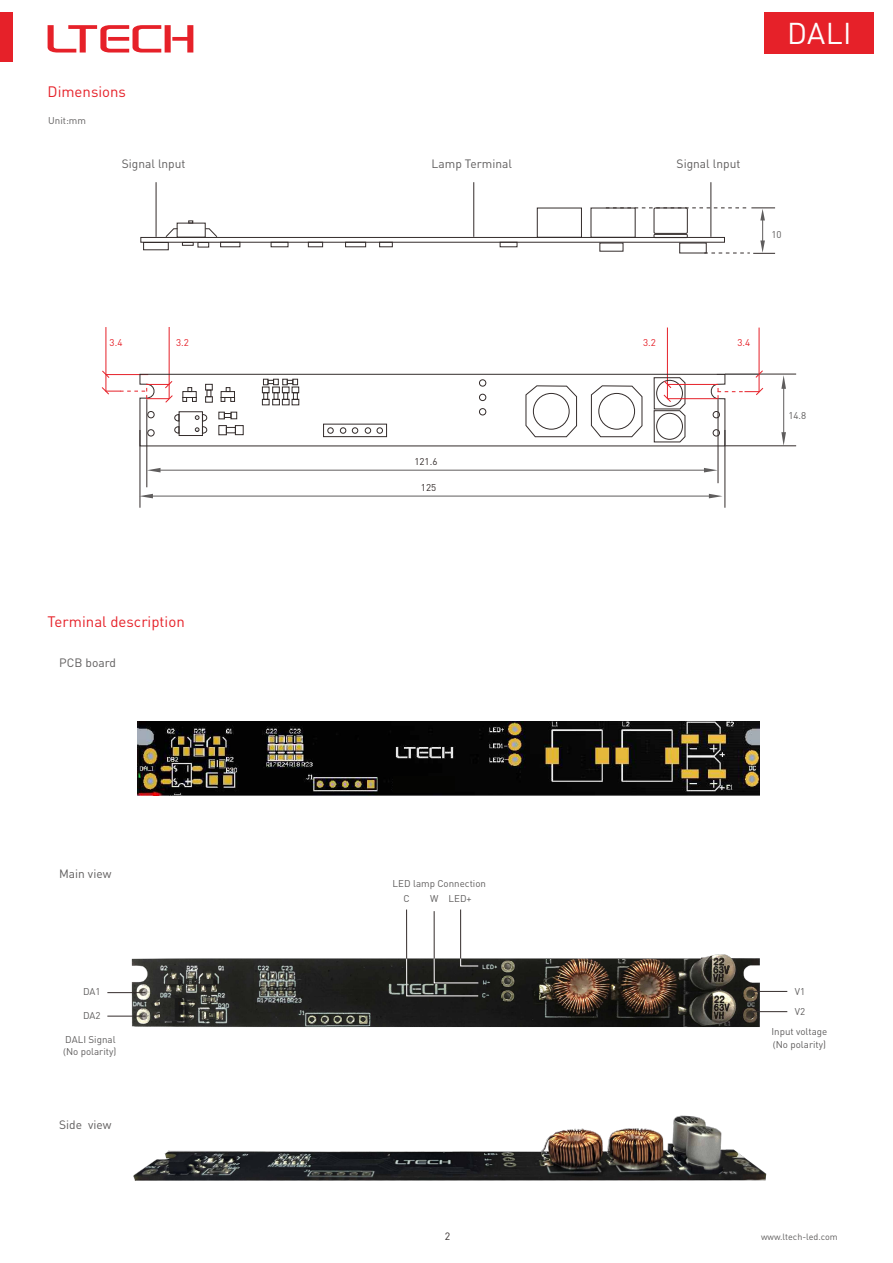
<style>
.page{position:relative;width:893px;height:1263px;background:#fff}
.page>*{position:absolute;margin:0;border:0;box-sizing:border-box;transform-origin:0 0}
.t1{font:29.7px "DIN Pro";color:#fefefe}
.t2{font:15px "DIN Pro";color:#e62129}
.t3{font:12px "DIN Pro";color:#5f5d5d}
.t4{font:10.5px "DIN Pro";color:#332c2b}
.t5{font:9.75px/12.5px "DIN Pro";color:#5f5d5d}
.t6{font:9.75px "DIN Pro";color:#e62129}
.t7{font:9.75px "DIN Pro";color:#332c2b}
.t8{font:9px "DIN Pro";color:#5f5d5d}
.t9{font:3px "Myriad Pro";color:#332c2b}
.s1{font-family:"Myriad Pro"}
</style>
<div class="page">
<img style="left:107px;top:954px;width:672px;height:73px">
<div style="left:764px;top:12px;width:110px;height:42px;background:#e62129"></div>
<div style="left:0;top:12px;width:13px;height:50px;background:#e62129"></div>
<svg style="left:48px;top:25px;width:145px;height:28px"></svg>
<hr style="left:753px;top:991px;width:34px;height:1px;background:#332c2b">
<hr style="left:753px;top:1011px;width:34px;height:1px;background:#332c2b">
<hr style="left:107px;top:992px;width:39px;height:1px;background:#332c2b">
<hr style="left:107px;top:1016px;width:39px;height:1px;background:#332c2b">
<hr style="left:725px;top:374px;width:71px;height:1px;background:#332c2b">
<hr style="left:725px;top:445px;width:71px;height:1px;background:#332c2b">
<hr style="left:140px;top:430px;width:1px;height:78px;background:#332c2b">
<hr style="left:145px;top:496px;width:565px;height:1px;background:#5f5d5d">
<hr style="left:160px;top:470px;width:547px;height:1px;background:#5f5d5d">
<hr style="left:725px;top:430px;width:1px;height:78px;background:#332c2b">
<hr style="left:718px;top:399px;width:1px;height:84px;background:#332c2b">
<hr style="left:783px;top:387px;width:1px;height:47px;background:#5f5d5d">
<hr style="left:147px;top:399px;width:1px;height:88px;background:#332c2b">
<svg style="left:147px;top:468px;width:14px;height:4px"></svg>
<svg style="left:704px;top:468px;width:14px;height:4px"></svg>
<svg style="left:781px;top:432px;width:5px;height:14px"></svg>
<svg style="left:781px;top:375px;width:5px;height:14px"></svg>
<svg style="left:606px;top:208px;width:169px;height:46px"></svg>
<svg style="left:139px;top:494px;width:14px;height:4px"></svg>
<svg style="left:709px;top:494px;width:13px;height:4px"></svg>
<hr style="left:106px;top:327px;width:1px;height:64px;background:#e62129">
<hr style="left:759px;top:328px;width:1px;height:64px;background:#e62129">
<hr style="left:169px;top:327px;width:1px;height:72px;background:#e62129">
<hr style="left:667px;top:327px;width:1px;height:72px;background:#e62129">
<div style="left:141px;top:237px;width:584px;height:5px;border:1px solid #332c2b"></div>
<div style="left:143px;top:242px;width:26px;height:8px;border:1px solid #332c2b"></div>
<div style="left:182px;top:242px;width:11px;height:4px;border:1px solid #332c2b"></div>
<div style="left:198px;top:242px;width:11px;height:5px;border:1px solid #332c2b"></div>
<div style="left:220px;top:242px;width:20px;height:5px;border:1px solid #332c2b"></div>
<div style="left:271px;top:242px;width:17px;height:5px;border:1px solid #332c2b"></div>
<div style="left:308px;top:242px;width:15px;height:5px;border:1px solid #332c2b"></div>
<div style="left:345px;top:242px;width:21px;height:5px;border:1px solid #332c2b"></div>
<div style="left:379px;top:242px;width:14px;height:5px;border:1px solid #332c2b"></div>
<div style="left:500px;top:242px;width:17px;height:5px;border:1px solid #332c2b"></div>
<div style="left:591px;top:208px;width:44px;height:30px;border:1px solid #332c2b"></div>
<svg style="left:165px;top:228px;width:13px;height:10px"></svg>
<svg style="left:205px;top:228px;width:13px;height:10px"></svg>
<div style="left:654px;top:208px;width:34px;height:26px;border:1px solid #332c2b"></div>
<div style="left:654px;top:234px;width:34px;height:4px;border:1px solid #332c2b"></div>
<div style="left:537px;top:208px;width:45px;height:30px;border:1px solid #332c2b"></div>
<hr style="left:710px;top:182px;width:1px;height:55px;background:#332c2b">
<hr style="left:156px;top:182px;width:1px;height:55px;background:#332c2b">
<svg style="left:101px;top:370px;width:662px;height:77px"></svg>
<svg style="left:406px;top:909px;width:73px;height:87px"></svg>
<hr style="left:473px;top:182px;width:1px;height:55px;background:#332c2b">
<img style="left:138px;top:722px;width:622px;height:73px">
<div style="left:394px;top:776px;width:61px;height:16px;background:#040402"></div>
<img style="left:133px;top:1115px;width:634px;height:66px">
<h2 class="t2" style="left:48px;top:85px;width:80px">Dimensions</h2>
<p class="t5" style="left:48px;top:115px;width:39px">Unit:mm</p>
<p class="t3" style="left:122px;top:159px;width:65px">Signal lnput</p>
<p class="t3" style="left:677px;top:159px;width:65px">Signal lnput</p>
<p class="t3" style="left:432px;top:159px;width:82px">Lamp Terminal</p>
<h1 class="t1" style="left:787px;top:21px;width:66px">DALI</h1>
<p class="t5" style="left:771px;top:229px;width:12px">10</p>
<p class="t6" style="left:110px;top:338px;width:14px">3.4</p>
<p class="t6" style="left:176px;top:338px;width:14px">3.2</p>
<p class="t6" style="left:643px;top:338px;width:14px">3.2</p>
<p class="t6" style="left:737px;top:338px;width:14px">3.4</p>
<p class="t9" style="left:196px;top:415px;width:3px">_</p>
<p class="t9" style="left:196px;top:428px;width:3px">+</p>
<p class="t7" style="left:414px;top:458px;width:24px">121.6</p>
<p class="t7" style="left:421px;top:483px;width:17px">125</p>
<p class="t5" style="left:788px;top:410px;width:19px">14.8</p>
<h2 class="t2" style="left:48px;top:615px;width:139px">Terminal description</h2>
<p class="t3" style="left:59px;top:658px;width:58px">PCB board</p>
<p class="t3" style="left:59px;top:869px;width:54px">Main view</p>
<p class="t5" style="left:83px;top:986px;width:19px">DA1</p>
<p class="t5" style="left:83px;top:1010px;width:19px">DA2</p>
<p class="t5" style="left:63px;top:1035px;width:55px;line-height:11.2px">DALI Signal <span class="s1">(</span>No polarity)</p>
<p class="t3" style="left:59px;top:1119px;width:54px">Side view</p>
<p class="t5" style="left:404px;top:876px;width:84px;line-height:15.3px;text-indent:-11px">LED lamp Connection<br>C</p>
<p class="t5" style="left:430px;top:893px;width:43px">W LED+</p>
<p class="t4" style="left:445px;top:1232px;width:7px">2</p>
<p class="t5" style="left:795px;top:983px;width:12px;line-height:19.5px">V1<br>V2</p>
<p class="t5" style="left:771px;top:1026px;width:57px">Input voltage <span class="s1">(</span>No polarity)</p>
<p class="t8" style="left:761px;top:1233px;width:78px">www.ltech-led.com</p>
</div>
